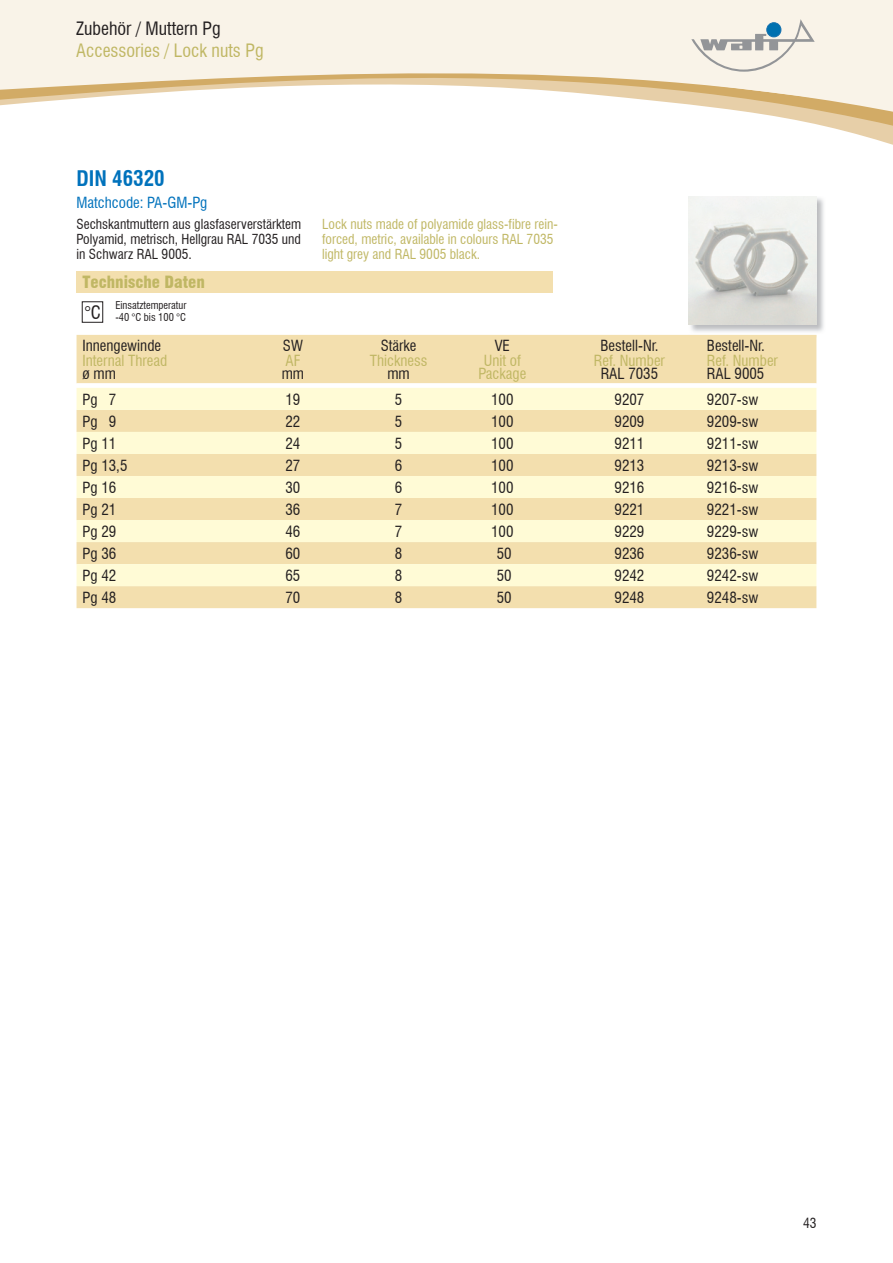
<style>
.page{position:relative;width:893px;height:1263px;background:#fff}
.page>*{position:absolute;margin:0;border:0;box-sizing:border-box;transform-origin:0 0}
.t1{font:700 condensed 21px "Swiss 721 BT";color:#0072bc}
.t2{font:condensed 18px "Swiss 721 BT";color:#c0b764}
.t3{font:condensed 18px "Swiss 721 BT";color:#231f20}
.t4{font:900 condensed 16.5px "Swiss 721 BT";color:#c0b764}
.t5{font:condensed 15px "Swiss 721 BT";color:#231f20}
.t6{font:condensed 15px "Swiss 721 BT";color:#c0b764}
.t7{font:condensed 15px "Swiss 721 BT";color:#0072bc}
.t8{font:condensed 13.5px/15px "Swiss 721 BT";color:#c0b764}
.t9{font:condensed 13.5px/15px "Swiss 721 BT";color:#231f20;text-align:justify}
.t10{font:condensed 10.5px/12.6px "Swiss 721 BT";color:#231f20;text-align:right}
</style>
<div class="page">
<div style="left:0;top:0;width:893px;height:8px;background:#f9f3e8"></div>
<svg style="left:0;top:8px;width:893px;height:137px;fill:#f9f3e8"></svg>
<svg style="left:691px;top:19px;width:124px;height:53px;background:#e0ded8"></svg>
<div style="left:77px;top:335px;width:739px;height:273px;background:#f3dfae"></div>
<svg style="left:77px;top:383px;width:739px;height:5px"></svg>
<svg style="left:77px;top:388px;width:739px;height:198px;background:#f9eec4"></svg>
<div style="left:77px;top:271px;width:476px;height:21px;background:#f3dfae"></div>
<div style="left:82px;top:301px;width:21px;height:22px;border:1px solid #231f20"></div>
<img style="left:688px;top:196px;width:136px;height:142px">
<img style="left:688px;top:335px;width:128px;height:3px">
<img style="left:689px;top:197px;width:127px;height:127px">
<p class="t3" style="left:76px;top:18px;width:146px">Zubehör / Muttern Pg</p>
<p class="t2" style="left:76px;top:39px;width:189px">Accessories / Lock nuts Pg</p>
<h1 class="t1" style="left:77px;top:166px;width:90px">DIN 46320</h1>
<p class="t9" style="left:77px;top:217px;width:226px">Sechskantmuttern aus glasfaserverstärktem Polyamid, metrisch, Hellgrau RAL 7035 und in Schwarz RAL 9005.</p>
<p class="t8" style="left:322px;top:217px;width:237px">Lock nuts made of polyamide glass-fibre rein&shy;forced, metric, available in colours RAL 7035 light grey and RAL 9005 black.</p>
<p class="t4" style="left:83px;top:272px;width:124px">Technische Daten</p>
<p class="t7" style="left:77px;top:194px;width:132px">Matchcode: PA-GM-Pg</p>
<p class="t10" style="left:85px;top:299px;width:103px">Einsatztemperatur<br><sup>°C</sup> -40 °C bis 100 °C</p>
<p class="t5" style="left:83px;top:336px;width:80px">Innengewinde</p>
<p class="t5" style="left:283px;top:336px;width:21px">SW</p>
<p class="t5" style="left:381px;top:336px;width:37px">Stärke</p>
<p class="t5" style="left:495px;top:336px;width:17px">VE</p>
<p class="t5" style="left:600px;top:336px;width:59px">Bestell-Nr.</p>
<p class="t5" style="left:707px;top:336px;width:59px">Bestell-Nr.</p>
<p class="t6" style="left:83px;top:351px;width:86px">Internal Thread</p>
<p class="t6" style="left:286px;top:351px;width:16px">AF</p>
<p class="t6" style="left:370px;top:351px;width:59px">Thickness</p>
<p class="t6" style="left:484px;top:351px;width:39px">Unit of</p>
<p class="t6" style="left:594px;top:351px;width:73px">Ref. Number</p>
<p class="t6" style="left:707px;top:351px;width:73px">Ref. Number</p>
<p class="t5" style="left:83px;top:365px;width:35px">ø mm</p>
<p class="t5" style="left:282px;top:365px;width:24px">mm</p>
<p class="t5" style="left:387px;top:365px;width:24px">mm</p>
<p class="t6" style="left:478px;top:365px;width:49px">Package</p>
<p class="t5" style="left:601px;top:365px;width:59px">RAL 7035</p>
<p class="t5" style="left:707px;top:365px;width:59px">RAL 9005</p>
<p class="t5" style="left:83px;top:390px;width:35px">Pg 7</p>
<p class="t5" style="left:285px;top:390px;width:16px">19</p>
<p class="t5" style="left:395px;top:390px;width:9px">5</p>
<p class="t5" style="left:491px;top:390px;width:24px">100</p>
<p class="t5" style="left:614px;top:390px;width:31px">9207</p>
<p class="t5" style="left:707px;top:390px;width:53px">9207-sw</p>
<p class="t5" style="left:83px;top:412px;width:35px">Pg 9</p>
<p class="t5" style="left:285px;top:412px;width:16px">22</p>
<p class="t5" style="left:395px;top:412px;width:9px">5</p>
<p class="t5" style="left:491px;top:412px;width:24px">100</p>
<p class="t5" style="left:614px;top:412px;width:31px">9209</p>
<p class="t5" style="left:707px;top:412px;width:53px">9209-sw</p>
<p class="t5" style="left:83px;top:434px;width:35px">Pg 11</p>
<p class="t5" style="left:285px;top:434px;width:16px">24</p>
<p class="t5" style="left:395px;top:434px;width:9px">5</p>
<p class="t5" style="left:491px;top:434px;width:24px">100</p>
<p class="t5" style="left:614px;top:434px;width:31px">9211</p>
<p class="t5" style="left:707px;top:434px;width:53px">9211-sw</p>
<p class="t5" style="left:83px;top:456px;width:46px">Pg 13,5</p>
<p class="t5" style="left:285px;top:456px;width:16px">27</p>
<p class="t5" style="left:395px;top:456px;width:9px">6</p>
<p class="t5" style="left:491px;top:456px;width:24px">100</p>
<p class="t5" style="left:614px;top:456px;width:31px">9213</p>
<p class="t5" style="left:707px;top:456px;width:53px">9213-sw</p>
<p class="t5" style="left:83px;top:478px;width:35px">Pg 16</p>
<p class="t5" style="left:285px;top:478px;width:16px">30</p>
<p class="t5" style="left:395px;top:478px;width:9px">6</p>
<p class="t5" style="left:491px;top:478px;width:24px">100</p>
<p class="t5" style="left:614px;top:478px;width:31px">9216</p>
<p class="t5" style="left:707px;top:478px;width:53px">9216-sw</p>
<p class="t5" style="left:83px;top:500px;width:35px">Pg 21</p>
<p class="t5" style="left:285px;top:500px;width:16px">36</p>
<p class="t5" style="left:395px;top:500px;width:9px">7</p>
<p class="t5" style="left:491px;top:500px;width:24px">100</p>
<p class="t5" style="left:614px;top:500px;width:31px">9221</p>
<p class="t5" style="left:707px;top:500px;width:53px">9221-sw</p>
<p class="t5" style="left:83px;top:522px;width:35px">Pg 29</p>
<p class="t5" style="left:285px;top:522px;width:16px">46</p>
<p class="t5" style="left:395px;top:522px;width:9px">7</p>
<p class="t5" style="left:491px;top:522px;width:24px">100</p>
<p class="t5" style="left:614px;top:522px;width:31px">9229</p>
<p class="t5" style="left:707px;top:522px;width:53px">9229-sw</p>
<p class="t5" style="left:83px;top:544px;width:35px">Pg 36</p>
<p class="t5" style="left:285px;top:544px;width:16px">60</p>
<p class="t5" style="left:395px;top:544px;width:9px">8</p>
<p class="t5" style="left:497px;top:544px;width:16px">50</p>
<p class="t5" style="left:614px;top:544px;width:31px">9236</p>
<p class="t5" style="left:707px;top:544px;width:53px">9236-sw</p>
<p class="t5" style="left:83px;top:566px;width:35px">Pg 42</p>
<p class="t5" style="left:285px;top:566px;width:16px">65</p>
<p class="t5" style="left:395px;top:566px;width:9px">8</p>
<p class="t5" style="left:497px;top:566px;width:16px">50</p>
<p class="t5" style="left:614px;top:566px;width:31px">9242</p>
<p class="t5" style="left:707px;top:566px;width:53px">9242-sw</p>
<p class="t5" style="left:83px;top:588px;width:35px">Pg 48</p>
<p class="t5" style="left:285px;top:588px;width:16px">70</p>
<p class="t5" style="left:395px;top:588px;width:9px">8</p>
<p class="t5" style="left:497px;top:588px;width:16px">50</p>
<p class="t5" style="left:614px;top:588px;width:31px">9248</p>
<p class="t5" style="left:707px;top:588px;width:53px">9248-sw</p>
<p class="t9" style="left:803px;top:1215px;width:15px">43</p>
</div>
